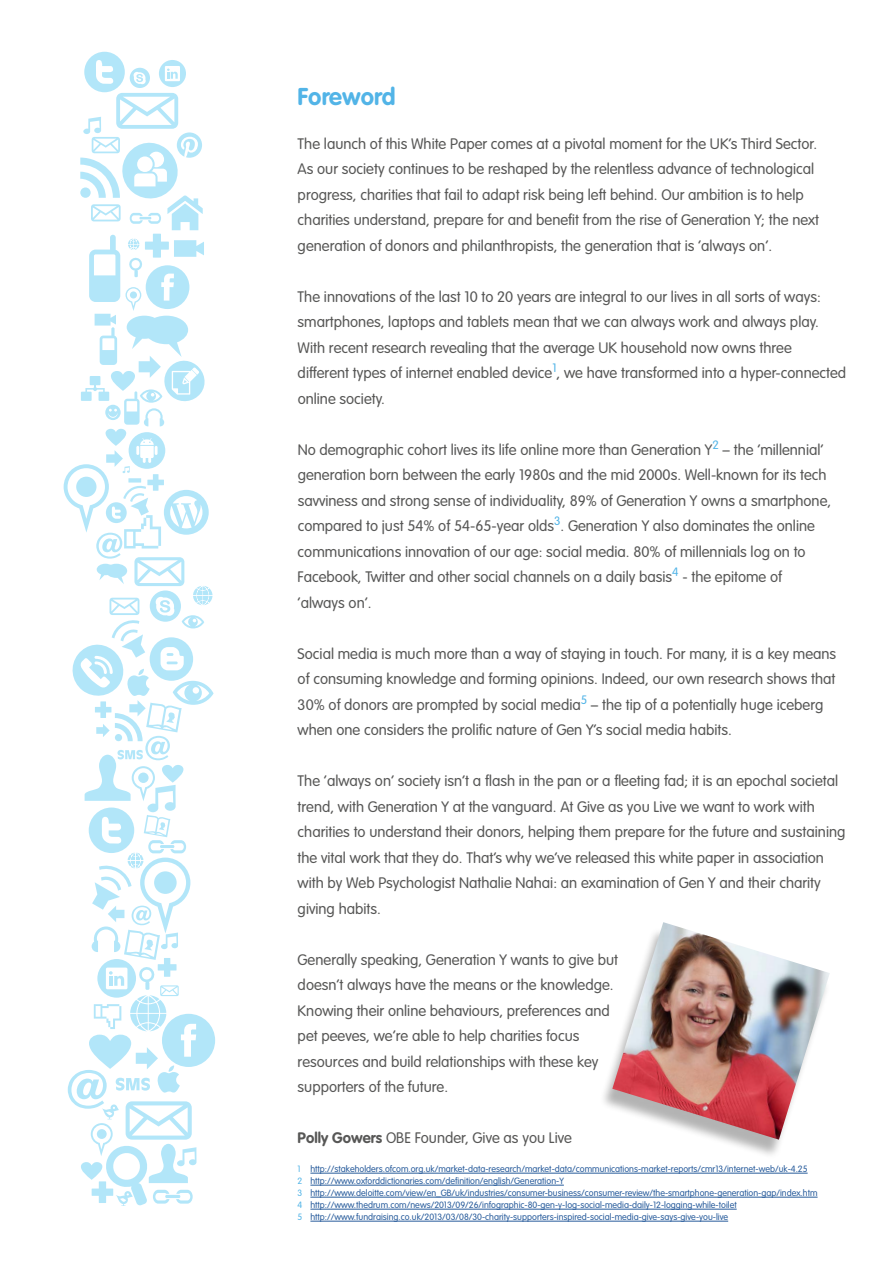
<style>
.page{position:relative;width:893px;height:1263px;background:#fff}
.page>*{position:absolute;margin:0;border:0;box-sizing:border-box;transform-origin:0 0}
.t1{font:700 24px "VAG Rounded";color:#52b4e7}
.t2{font:300 15px/25.5px "VAG Rounded";color:#575756}
.t3{font:300 9px/12px "VAG Rounded";color:#275b9b}
.s1{font-weight:700}
.s2{color:#52b4e7}
</style>
<div class="page">
<svg style="left:64px;top:52px;width:151px;height:1154px"></svg>
<hr style="left:310px;top:1173px;width:498px;height:1px;background:#275b9b">
<hr style="left:310px;top:1185px;width:254px;height:1px;background:#275b9b">
<hr style="left:310px;top:1197px;width:508px;height:1px;background:#275b9b">
<hr style="left:310px;top:1209px;width:427px;height:1px;background:#275b9b">
<hr style="left:310px;top:1221px;width:418px;height:1px;background:#275b9b">
<div style="left:599px;top:926px;width:232px;height:233px;background:#000;opacity:.3"></div>
<img style="left:612px;top:922px;width:218px;height:218px">
<h1 class="t1" style="left:298px;top:83px;width:99px">Foreword</h1>
<p class="t2" style="left:298px;top:131px;width:523px">The launch of this White Paper comes at a pivotal moment for the UK’s Third Sector.<br>As our society continues to be reshaped by the relentless advance of technological progress, charities that fail to adapt risk being left behind. Our ambition is to help charities understand, prepare for and benefit from the rise of Generation Y; the next generation of donors and philanthropists, the generation that is ‘always on’.</p>
<p class="t2" style="left:298px;top:284px;width:550px">The innovations of the last 10 to 20 years are integral to our lives in all sorts of ways: smartphones, laptops and tablets mean that we can always work and always play.<br>With recent research revealing that the average UK household now owns three different types of internet enabled device<sup>1</sup>, we have transformed into a hyper-connected online society.</p>
<p class="t2" style="left:298px;top:437px;width:535px">No demographic cohort lives its life online more than Generation Y<sup>2</sup> – the ‘millennial’ generation born between the early 1980s and the mid 2000s. Well-known for its tech savviness and strong sense of individuality, 89% of Generation Y owns a smartphone, compared to just 54% of 54-65-year olds<sup>3</sup>. Generation Y also dominates the online communications innovation of our age: social media. 80% of millennials log on to Facebook, Twitter and other social channels on a daily basis<sup>4</sup> - the epitome of ‘always on’.</p>
<p class="t2" style="left:298px;top:641px;width:540px">Social media is much more than a way of staying in touch. For many, it is a key means of consuming knowledge and forming opinions. Indeed, our own research shows that 30% of donors are prompted by social media<sup>5</sup> – the tip of a potentially huge iceberg when one considers the prolific nature of Gen Y’s social media habits.</p>
<p class="t2" style="left:298px;top:768px;width:549px">The ‘always on’ society isn’t a flash in the pan or a fleeting fad; it is an epochal societal trend, with Generation Y at the vanguard. At Give as you Live we want to work with charities to understand their donors, helping them prepare for the future and sustaining the vital work that they do. That’s why we’ve released this white paper in association with by Web Psychologist Nathalie Nahai: an examination of Gen Y and their charity giving habits.</p>
<p class="t2" style="left:298px;top:947px;width:322px">Generally speaking, Generation Y wants to give but doesn’t always have the means or the knowledge.<br>Knowing their online behaviours, preferences and pet peeves, we’re able to help charities focus resources and build relationships with these key supporters of the future.</p>
<p class="t2" style="left:298px;top:1125px;width:276px"><span class="s1">Polly Gowers</span> OBE Founder, Give as you Live</p>
<p class="t3" style="left:298px;top:1163px;width:521px"><span class="s2">1</span> http://stakeholders.ofcom.org.uk/market-data-research/market-data/communications-market-reports/cmr13/internet-web/uk-4.25<br><span class="s2">2</span> http://www.oxforddictionaries.com/definition/english/Generation-Y<br><span class="s2">3</span> http://www.deloitte.com/view/en_GB/uk/industries/consumer-business/consumer-review/the-smartphone-generation-gap/index.htm <span class="s2">4</span> http://www.thedrum.com/news/2013/09/26/infographic-80-gen-y-log-social-media-daily-12-logging-while-toilet<br><span class="s2">5</span> http://www.fundraising.co.uk/2013/03/08/30-charity-supporters-inspired-social-media-give-says-give-you-live</p>
</div>
